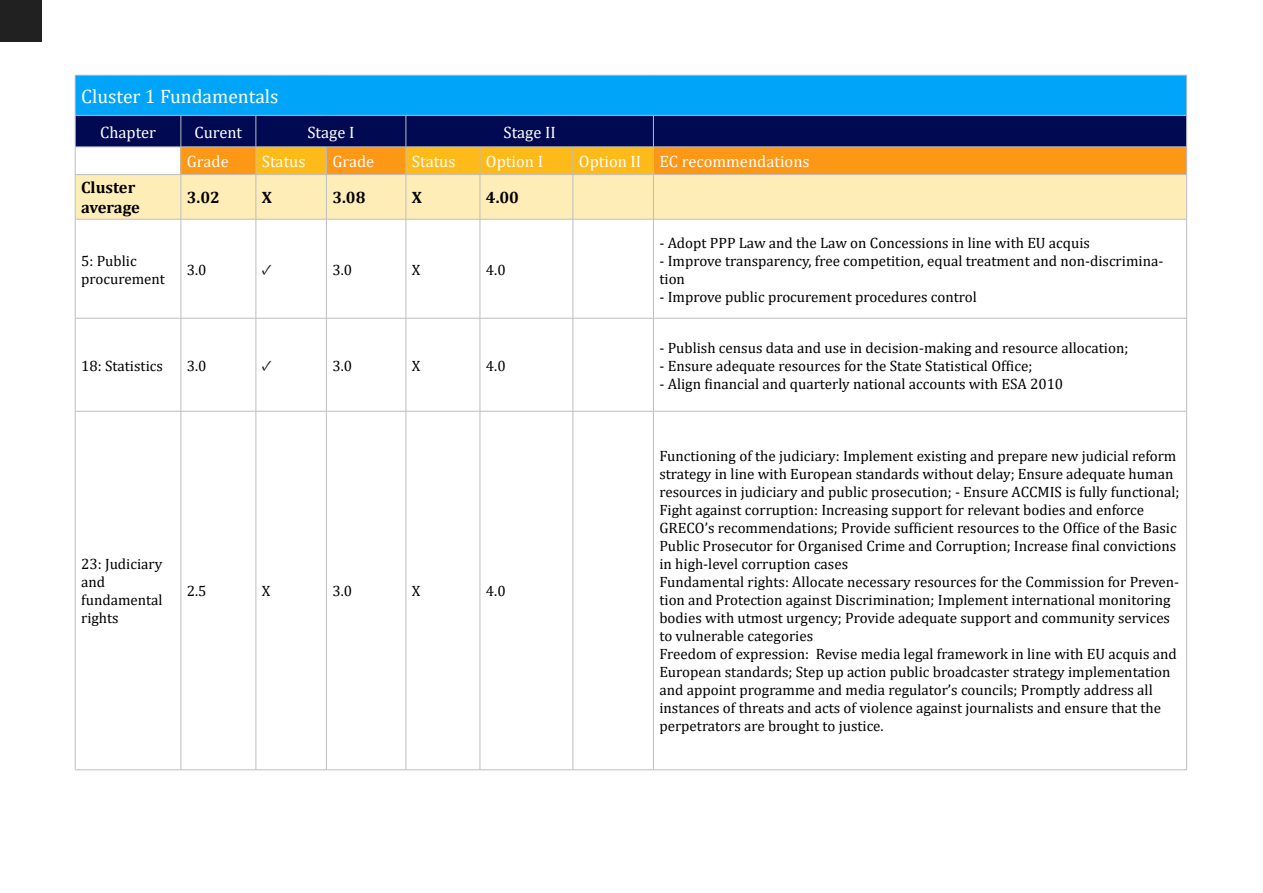
<style>
.page{position:relative;width:1263px;height:893px;background:#fff}
.page>*{position:absolute;margin:0;border:0;box-sizing:border-box;transform-origin:0 0}
.t1{font:19.5px "Cambria";color:#fff}
.t2{font:16.5px "Cambria";color:#fff}
.t3{font:700 16.5px/19.8px "Cambria";color:#000}
.t4{font:15px/18px "Cambria";color:#000}
.t5{font:15px "Minion Pro";color:#000}
</style>
<div class="page">
<div style="left:75px;top:75px;width:1112px;height:40px;background:#00a5fa"></div>
<div style="left:76px;top:175px;width:1110px;height:44px;background:#ffedb8"></div>
<hr style="left:75px;top:75px;width:106px;height:1px;background:#bcbec0">
<hr style="left:75px;top:75px;width:1px;height:40px;background:#bcbec0">
<hr style="left:181px;top:75px;width:75px;height:1px;background:#bcbec0">
<hr style="left:256px;top:75px;width:70px;height:1px;background:#bcbec0">
<hr style="left:326px;top:75px;width:80px;height:1px;background:#bcbec0">
<hr style="left:406px;top:75px;width:74px;height:1px;background:#bcbec0">
<hr style="left:480px;top:75px;width:93px;height:1px;background:#bcbec0">
<hr style="left:573px;top:75px;width:80px;height:1px;background:#bcbec0">
<hr style="left:653px;top:75px;width:534px;height:1px;background:#bcbec0">
<hr style="left:1186px;top:75px;width:1px;height:40px;background:#bcbec0">
<svg style="left:75px;top:115px;width:1112px;height:59px;background:#785845"></svg>
<hr style="left:75px;top:174px;width:106px;height:1px;background:#bcbec0">
<hr style="left:75px;top:175px;width:1px;height:44px;background:#bcbec0">
<hr style="left:181px;top:174px;width:75px;height:1px;background:#bcbec0">
<hr style="left:181px;top:175px;width:1px;height:44px;background:#bcbec0">
<hr style="left:256px;top:174px;width:70px;height:1px;background:#bcbec0">
<hr style="left:256px;top:175px;width:1px;height:44px;background:#bcbec0">
<hr style="left:326px;top:174px;width:80px;height:1px;background:#bcbec0">
<hr style="left:326px;top:175px;width:1px;height:44px;background:#bcbec0">
<hr style="left:406px;top:174px;width:74px;height:1px;background:#bcbec0">
<hr style="left:406px;top:175px;width:1px;height:44px;background:#bcbec0">
<hr style="left:480px;top:174px;width:93px;height:1px;background:#bcbec0">
<hr style="left:480px;top:175px;width:1px;height:44px;background:#bcbec0">
<hr style="left:573px;top:174px;width:80px;height:1px;background:#bcbec0">
<hr style="left:573px;top:175px;width:1px;height:44px;background:#bcbec0">
<hr style="left:653px;top:174px;width:534px;height:1px;background:#bcbec0">
<hr style="left:653px;top:175px;width:1px;height:44px;background:#bcbec0">
<hr style="left:1186px;top:175px;width:1px;height:44px;background:#bcbec0">
<hr style="left:75px;top:219px;width:106px;height:1px;background:#bcbec0">
<hr style="left:75px;top:219px;width:1px;height:99px;background:#bcbec0">
<hr style="left:181px;top:219px;width:75px;height:1px;background:#bcbec0">
<hr style="left:181px;top:219px;width:1px;height:99px;background:#bcbec0">
<hr style="left:256px;top:219px;width:70px;height:1px;background:#bcbec0">
<hr style="left:256px;top:219px;width:1px;height:99px;background:#bcbec0">
<hr style="left:326px;top:219px;width:80px;height:1px;background:#bcbec0">
<hr style="left:326px;top:219px;width:1px;height:99px;background:#bcbec0">
<hr style="left:406px;top:219px;width:74px;height:1px;background:#bcbec0">
<hr style="left:406px;top:219px;width:1px;height:99px;background:#bcbec0">
<hr style="left:480px;top:219px;width:93px;height:1px;background:#bcbec0">
<hr style="left:480px;top:219px;width:1px;height:99px;background:#bcbec0">
<hr style="left:573px;top:219px;width:80px;height:1px;background:#bcbec0">
<hr style="left:573px;top:219px;width:1px;height:99px;background:#bcbec0">
<hr style="left:653px;top:219px;width:534px;height:1px;background:#bcbec0">
<hr style="left:653px;top:219px;width:1px;height:99px;background:#bcbec0">
<hr style="left:1186px;top:219px;width:1px;height:99px;background:#bcbec0">
<hr style="left:75px;top:318px;width:106px;height:1px;background:#bcbec0">
<hr style="left:75px;top:318px;width:1px;height:93px;background:#bcbec0">
<hr style="left:181px;top:318px;width:75px;height:1px;background:#bcbec0">
<hr style="left:181px;top:318px;width:1px;height:93px;background:#bcbec0">
<hr style="left:256px;top:318px;width:70px;height:1px;background:#bcbec0">
<hr style="left:256px;top:318px;width:1px;height:93px;background:#bcbec0">
<hr style="left:326px;top:318px;width:80px;height:1px;background:#bcbec0">
<hr style="left:326px;top:318px;width:1px;height:93px;background:#bcbec0">
<hr style="left:406px;top:318px;width:74px;height:1px;background:#bcbec0">
<hr style="left:406px;top:318px;width:1px;height:93px;background:#bcbec0">
<hr style="left:480px;top:318px;width:93px;height:1px;background:#bcbec0">
<hr style="left:480px;top:318px;width:1px;height:93px;background:#bcbec0">
<hr style="left:573px;top:318px;width:80px;height:1px;background:#bcbec0">
<hr style="left:573px;top:318px;width:1px;height:93px;background:#bcbec0">
<hr style="left:653px;top:318px;width:534px;height:1px;background:#bcbec0">
<hr style="left:653px;top:318px;width:1px;height:93px;background:#bcbec0">
<hr style="left:1186px;top:318px;width:1px;height:93px;background:#bcbec0">
<hr style="left:75px;top:411px;width:106px;height:1px;background:#bcbec0">
<hr style="left:75px;top:411px;width:1px;height:359px;background:#bcbec0">
<hr style="left:181px;top:411px;width:75px;height:1px;background:#bcbec0">
<hr style="left:181px;top:411px;width:1px;height:359px;background:#bcbec0">
<hr style="left:256px;top:411px;width:70px;height:1px;background:#bcbec0">
<hr style="left:256px;top:411px;width:1px;height:359px;background:#bcbec0">
<hr style="left:326px;top:411px;width:80px;height:1px;background:#bcbec0">
<hr style="left:326px;top:411px;width:1px;height:359px;background:#bcbec0">
<hr style="left:406px;top:411px;width:74px;height:1px;background:#bcbec0">
<hr style="left:406px;top:411px;width:1px;height:359px;background:#bcbec0">
<hr style="left:480px;top:411px;width:93px;height:1px;background:#bcbec0">
<hr style="left:480px;top:411px;width:1px;height:359px;background:#bcbec0">
<hr style="left:573px;top:411px;width:80px;height:1px;background:#bcbec0">
<hr style="left:573px;top:411px;width:1px;height:359px;background:#bcbec0">
<hr style="left:653px;top:411px;width:534px;height:1px;background:#bcbec0">
<hr style="left:653px;top:411px;width:1px;height:359px;background:#bcbec0">
<hr style="left:1186px;top:411px;width:1px;height:359px;background:#bcbec0">
<hr style="left:75px;top:769px;width:106px;height:1px;background:#bcbec0">
<hr style="left:181px;top:769px;width:75px;height:1px;background:#bcbec0">
<hr style="left:256px;top:769px;width:70px;height:1px;background:#bcbec0">
<hr style="left:326px;top:769px;width:80px;height:1px;background:#bcbec0">
<hr style="left:406px;top:769px;width:74px;height:1px;background:#bcbec0">
<hr style="left:480px;top:769px;width:93px;height:1px;background:#bcbec0">
<hr style="left:573px;top:769px;width:80px;height:1px;background:#bcbec0">
<hr style="left:653px;top:769px;width:534px;height:1px;background:#bcbec0">
<div style="left:0;top:0;width:41px;height:41px;background:#212121"></div>
<p class="t1" style="left:81px;top:85px;width:199px">Cluster 1 Fundamentals</p>
<p class="t2" style="left:100px;top:122px;width:57px">Chapter</p>
<p class="t2" style="left:195px;top:122px;width:49px">Curent</p>
<p class="t2" style="left:307px;top:122px;width:48px">Stage I</p>
<p class="t2" style="left:503px;top:122px;width:54px">Stage II</p>
<p class="t2" style="left:187px;top:152px;width:43px">Grade</p>
<p class="t2" style="left:262px;top:152px;width:45px">Status</p>
<p class="t2" style="left:332px;top:152px;width:43px">Grade</p>
<p class="t2" style="left:412px;top:152px;width:45px">Status</p>
<p class="t2" style="left:486px;top:152px;width:59px">Option I</p>
<p class="t2" style="left:579px;top:152px;width:64px">Option II</p>
<p class="t2" style="left:659px;top:152px;width:152px">EC recommendations</p>
<p class="t3" style="left:81px;top:177px;width:60px">Cluster average</p>
<p class="t3" style="left:187px;top:187px;width:35px">3.02</p>
<p class="t3" style="left:262px;top:187px;width:12px">X</p>
<p class="t3" style="left:332px;top:187px;width:35px">3.08</p>
<p class="t3" style="left:412px;top:187px;width:12px">X</p>
<p class="t3" style="left:486px;top:187px;width:35px">4.00</p>
<p class="t4" style="left:81px;top:251px;width:85px">5: Public procurement</p>
<p class="t4" style="left:187px;top:260px;width:21px">3.0</p>
<p class="t5" style="left:262px;top:259px;width:12px">✓</p>
<p class="t4" style="left:332px;top:260px;width:21px">3.0</p>
<p class="t4" style="left:412px;top:260px;width:10px">X</p>
<p class="t4" style="left:486px;top:260px;width:21px">4.0</p>
<p class="t4" style="left:659px;top:233px;width:432px">- Adopt PPP Law and the Law on Concessions in line with EU acquis</p>
<p class="t4" style="left:659px;top:251px;width:505px">- Improve transparency, free competition, equal treatment and non-discrimina&shy;tion</p>
<p class="t4" style="left:659px;top:287px;width:319px">- Improve public procurement procedures control</p>
<p class="t4" style="left:81px;top:356px;width:83px">18: Statistics</p>
<p class="t4" style="left:187px;top:356px;width:21px">3.0</p>
<p class="t5" style="left:262px;top:355px;width:12px">✓</p>
<p class="t4" style="left:332px;top:356px;width:21px">3.0</p>
<p class="t4" style="left:412px;top:356px;width:10px">X</p>
<p class="t4" style="left:486px;top:356px;width:21px">4.0</p>
<p class="t4" style="left:81px;top:555px;width:83px">23: Judiciary and fundamental rights</p>
<p class="t4" style="left:187px;top:582px;width:21px">2.5</p>
<p class="t4" style="left:262px;top:582px;width:10px">X</p>
<p class="t4" style="left:332px;top:582px;width:21px">3.0</p>
<p class="t4" style="left:412px;top:582px;width:10px">X</p>
<p class="t4" style="left:486px;top:582px;width:21px">4.0</p>
<p class="t4" style="left:659px;top:338px;width:470px">- Publish census data and use in decision-making and resource allocation;</p>
<p class="t4" style="left:659px;top:356px;width:374px">- Ensure adequate resources for the State Statistical Office;</p>
<p class="t4" style="left:659px;top:374px;width:405px">- Align financial and quarterly national accounts with ESA 2010</p>
<p class="t4" style="left:659px;top:447px;width:522px">Functioning of the judiciary: Implement existing and prepare new judicial reform strategy in line with European standards without delay; Ensure adequate human resources in judiciary and public prosecution; - Ensure ACCMIS is fully functional;</p>
<p class="t4" style="left:659px;top:501px;width:519px">Fight against corruption: Increasing support for relevant bodies and enforce GRECO’s recommendations; Provide sufficient resources to the Office of the Basic Public Prosecutor for Organised Crime and Corruption; Increase final convictions in high-level corruption cases</p>
<p class="t4" style="left:659px;top:573px;width:521px">Fundamental rights: Allocate necessary resources for the Commission for Preven&shy;tion and Protection against Discrimination; Implement international monitoring bodies with utmost urgency; Provide adequate support and community services to vulnerable categories</p>
<p class="t4" style="left:659px;top:645px;width:519px">Freedom of expression: Revise media legal framework in line with EU acquis and European standards; Step up action public broadcaster strategy implementation and appoint programme and media regulator’s councils; Promptly address all instances of threats and acts of violence against journalists and ensure that the perpetrators are brought to justice.</p>
</div>
